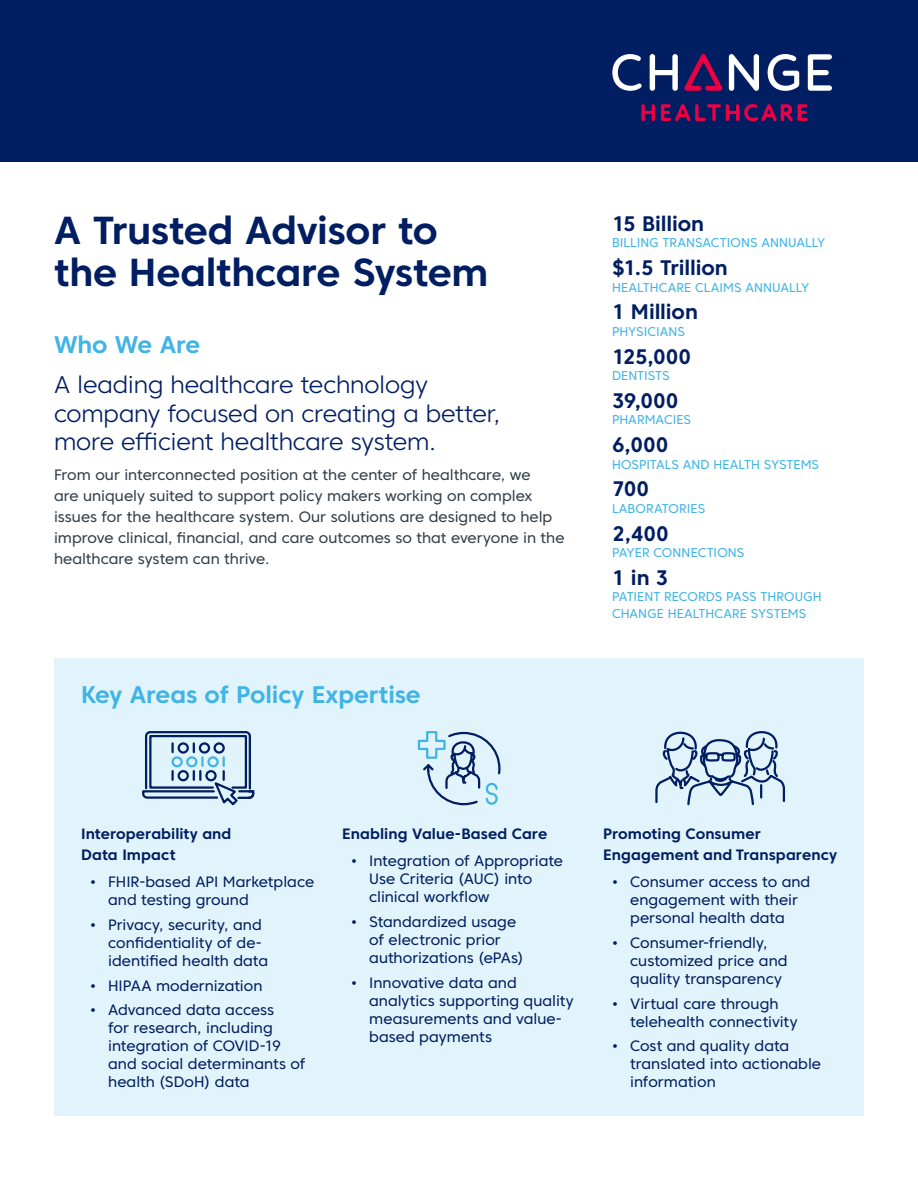
<style>
.page{position:relative;width:918px;height:1188px;background:#fff}
.page>*{position:absolute;margin:0;border:0;box-sizing:border-box;transform-origin:0 0}
.t1{font:700 39px/42px "Core Sans C 65";letter-spacing:-.01em;color:#001e61}
.t2{font:300 24px/28.8px "Core Sans C 35";letter-spacing:-.01em;color:#001e61}
.t3{font:700 24px "Core Sans C 65";letter-spacing:-.005em;color:#40b4e5}
.t4{font:700 21px "Core Sans C 65";letter-spacing:-.005em;color:#001e61}
.t5{font:15px/18px "Core Sans C 45";color:#001e61}
.t6{font:15px/21px "Core Sans C 45";color:#333e48}
.t7{font:700 15px/21px "Core Sans C 65";letter-spacing:.005em;color:#001e61}
.t8{font:12.75px/16.5px "Core Sans C 45";letter-spacing:.005em;color:#40b4e5}
</style>
<div class="page">
<div style="left:0;top:0;width:918px;height:162px;background:#001e61"></div>
<svg style="left:729px;top:54px;width:30px;height:37px"></svg>
<svg style="left:612px;top:54px;width:30px;height:37px"></svg>
<svg style="left:768px;top:54px;width:31px;height:37px"></svg>
<svg style="left:808px;top:54px;width:24px;height:37px"></svg>
<svg style="left:650px;top:54px;width:28px;height:37px"></svg>
<svg style="left:684px;top:54px;width:38px;height:37px"></svg>
<svg style="left:641px;top:104px;width:14px;height:17px"></svg>
<svg style="left:661px;top:104px;width:147px;height:17px"></svg>
<div style="left:54px;top:658px;width:810px;height:458px;background:#e2f4fb"></div>
<svg style="left:142px;top:731px;width:113px;height:75px"></svg>
<svg style="left:417px;top:731px;width:84px;height:75px"></svg>
<svg style="left:655px;top:731px;width:130px;height:75px"></svg>
<h1 class="t1" style="left:54px;top:209px;width:436px">A Trusted Advisor to the Healthcare System</h1>
<h2 class="t3" style="left:54px;top:329px;width:148px">Who We Are</h2>
<h2 class="t2" style="left:54px;top:370px;width:448px">A leading healthcare technology company focused on creating a better, more efficient healthcare system.</h2>
<p class="t6" style="left:54px;top:465px;width:512px">From our interconnected position at the center of healthcare, we<br>are uniquely suited to support policy makers working on complex issues for the healthcare system. Our solutions are designed to help improve clinical, financial, and care outcomes so that everyone in the healthcare system can thrive.</p>
<h2 class="t3" style="left:81px;top:679px;width:341px">Key Areas of Policy Expertise</h2>
<h3 class="t4" style="left:612px;top:210px;width:94px">15 Billion</h3>
<p class="t8" style="left:612px;top:235px;width:215px">Billing Transactions Annually</p>
<h3 class="t4" style="left:612px;top:255px;width:117px">$1.5 Trillion</h3>
<p class="t8" style="left:612px;top:279px;width:199px">Healthcare Claims Annually</p>
<h3 class="t4" style="left:612px;top:299px;width:87px">1 Million</h3>
<p class="t8" style="left:612px;top:323px;width:74px">Physicians</p>
<h3 class="t4" style="left:612px;top:343px;width:81px">125,000</h3>
<p class="t8" style="left:612px;top:367px;width:59px">Dentists</p>
<h3 class="t4" style="left:612px;top:387px;width:68px">39,000</h3>
<p class="t8" style="left:612px;top:412px;width:81px">Pharmacies</p>
<h3 class="t4" style="left:612px;top:432px;width:58px">6,000</h3>
<p class="t8" style="left:612px;top:456px;width:209px">Hospitals and Health Systems</p>
<h3 class="t4" style="left:612px;top:476px;width:39px">700</h3>
<p class="t8" style="left:612px;top:500px;width:95px">Laboratories</p>
<h3 class="t4" style="left:612px;top:520px;width:58px">2,400</h3>
<p class="t8" style="left:612px;top:544px;width:134px">Payer connections</p>
<h3 class="t4" style="left:612px;top:564px;width:58px">1 in 3</h3>
<p class="t8" style="left:612px;top:589px;width:209px">Patient records pass th rough<br>Change Healthcare Systems</p>
<p class="t7" style="left:81px;top:823px;width:152px">Interoperability and<br>Data Impact</p>
<p class="t5" style="left:108px;top:873px;width:208px;text-indent:-18px">• FHIR-based API Marketplace and testing ground</p>
<p class="t5" style="left:108px;top:915px;width:161px;text-indent:-18px">• Privacy, security, and confidentiality of de&shy;identified health data</p>
<p class="t5" style="left:90px;top:976px;width:174px">• HI PAA modernization</p>
<p class="t5" style="left:108px;top:1001px;width:199px;text-indent:-18px">• Advanced data access<br>for research, including integration of COVI D-19 and social determinants of health (SDoH) data</p>
<p class="t7" style="left:342px;top:823px;width:207px">Enabling Value-Based Care</p>
<p class="t5" style="left:369px;top:852px;width:195px;text-indent:-18px">• I ntegration of Appropriate<br>Use Criteria (AUC</p>
<p class="t5" style="left:494px;top:870px;width:40px">) into</p>
<p class="t5" style="left:369px;top:888px;width:122px">clinical workflow</p>
<p class="t5" style="left:369px;top:912px;width:156px;text-indent:-18px">• Standardized usage of electronic prior authorizations (ePAs)</p>
<p class="t5" style="left:369px;top:973px;width:206px;text-indent:-18px">• I nnovative data and analytics supporting quality measurements and value&shy;based payments</p>
<p class="t7" style="left:603px;top:823px;width:236px">Promoting Consumer<br>Engagement and Transparency</p>
<p class="t5" style="left:612px;top:873px;width:200px;text-align:center">• Consumer access to and engagement with their personal health data</p>
<p class="t5" style="left:630px;top:933px;width:159px;text-indent:-18px">• Consumer-friendly, customized price and quality transparency</p>
<p class="t5" style="left:630px;top:994px;width:169px;text-indent:-18px">• Virtual care through telehealth connectivity</p>
<p class="t5" style="left:630px;top:1037px;width:192px;text-indent:-18px">• Cost and quality data translated into actionable information</p>
</div>
